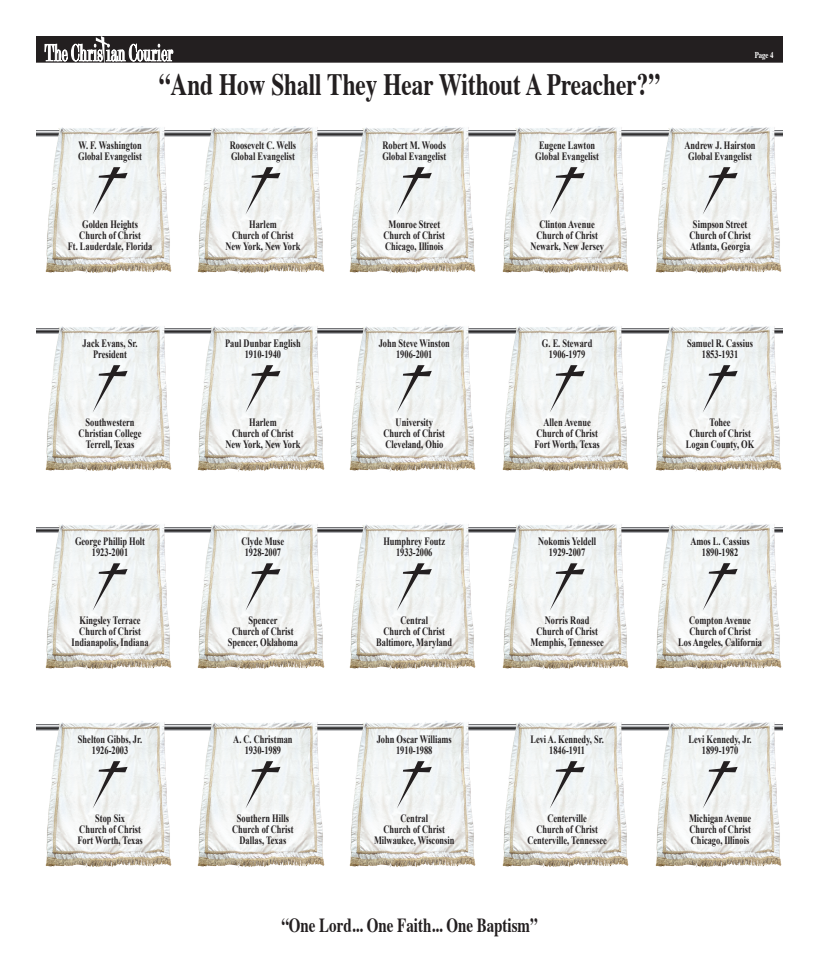
<style>
.page{position:relative;width:819px;height:972px;background:#fff}
.page>*{position:absolute;margin:0;border:0;box-sizing:border-box;transform-origin:0 0}
.t1{font:700 31px "Times";color:#231f20;scale:.75 1}
.t2{font:700 20px "Times";color:#231f20;scale:.75 1}
.t3{font:700 11.2px/11.2px "Times New Roman";color:#231f20;text-align:center;scale:.75 1}
.t4{font:700 9px "Times";color:#fff;scale:.75 1}
</style>
<div class="page">
<svg style="left:36px;top:131px;width:617px;height:5px"></svg>
<div style="left:36px;top:36px;width:746px;height:26px;background:#231f20"></div>
<div style="left:36px;top:36px;width:747px;height:27px;border:1px solid #231f20"></div>
<svg style="left:45px;top:36px;width:128px;height:27px"></svg>
<img style="left:43px;top:126px;width:130px;height:147px">
<svg style="left:93px;top:167px;width:35px;height:47px"></svg>
<img style="left:347px;top:126px;width:130px;height:147px">
<svg style="left:397px;top:167px;width:35px;height:47px"></svg>
<img style="left:196px;top:126px;width:130px;height:147px">
<svg style="left:246px;top:167px;width:34px;height:47px"></svg>
<img style="left:500px;top:126px;width:130px;height:147px">
<svg style="left:550px;top:167px;width:35px;height:47px"></svg>
<img style="left:653px;top:126px;width:130px;height:147px">
<svg style="left:703px;top:167px;width:35px;height:47px"></svg>
<svg style="left:36px;top:725px;width:617px;height:5px"></svg>
<img style="left:43px;top:721px;width:130px;height:146px">
<svg style="left:93px;top:761px;width:35px;height:47px"></svg>
<img style="left:347px;top:721px;width:130px;height:146px">
<svg style="left:397px;top:761px;width:35px;height:47px"></svg>
<img style="left:196px;top:721px;width:130px;height:146px">
<svg style="left:246px;top:761px;width:34px;height:47px"></svg>
<img style="left:500px;top:721px;width:130px;height:146px">
<svg style="left:550px;top:761px;width:35px;height:47px"></svg>
<img style="left:653px;top:721px;width:130px;height:146px">
<svg style="left:703px;top:761px;width:35px;height:47px"></svg>
<svg style="left:36px;top:328px;width:617px;height:6px"></svg>
<img style="left:43px;top:325px;width:130px;height:146px">
<svg style="left:93px;top:365px;width:35px;height:47px"></svg>
<img style="left:347px;top:325px;width:130px;height:146px">
<svg style="left:397px;top:365px;width:35px;height:47px"></svg>
<img style="left:196px;top:325px;width:130px;height:146px">
<svg style="left:246px;top:365px;width:34px;height:47px"></svg>
<img style="left:500px;top:325px;width:130px;height:146px">
<svg style="left:550px;top:365px;width:35px;height:47px"></svg>
<img style="left:653px;top:325px;width:130px;height:146px">
<svg style="left:703px;top:365px;width:35px;height:47px"></svg>
<svg style="left:36px;top:527px;width:617px;height:6px"></svg>
<img style="left:43px;top:523px;width:130px;height:146px">
<svg style="left:93px;top:563px;width:35px;height:48px"></svg>
<img style="left:347px;top:523px;width:130px;height:146px">
<svg style="left:397px;top:563px;width:35px;height:48px"></svg>
<img style="left:196px;top:523px;width:130px;height:146px">
<svg style="left:246px;top:563px;width:34px;height:48px"></svg>
<img style="left:500px;top:523px;width:130px;height:146px">
<svg style="left:550px;top:563px;width:35px;height:48px"></svg>
<img style="left:653px;top:523px;width:130px;height:146px">
<svg style="left:703px;top:563px;width:35px;height:47px"></svg>
<p class="t4" style="left:755px;top:47px;width:27px">Page 4</p>
<h1 class="t1" style="left:159px;top:55px;width:670px">“And How Shall They Hear Without A Preacher?”</h1>
<p class="t3" style="left:78px;top:140px;width:87px;text-align:left">W. F. Washington<br>Global Evangelist</p>
<p class="t3" style="left:230px;top:140px;width:90px;text-align:left">Roosevelt C. Wells<br>Global Evangelist</p>
<p class="t3" style="left:382px;top:140px;width:87px;text-align:left">Robert M. Woods<br>Global Evangelist</p>
<p class="t3" style="left:535px;top:140px;width:87px">Eugene Lawton<br>Global Evangelist</p>
<p class="t3" style="left:685px;top:140px;width:96px">Andrew J. Hairston<br>Global Evangelist</p>
<p class="t3" style="left:68px;top:218px;width:114px">Golden Heights<br>Church of Christ<br>Ft. Lauderdale, Florida</p>
<p class="t3" style="left:225px;top:218px;width:102px">Harlem<br>Church of Christ<br>New York, New York</p>
<p class="t3" style="left:384px;top:218px;width:84px">Monroe Street<br>Church of Christ<br>Chicago, Illinois</p>
<p class="t3" style="left:530px;top:218px;width:100px">Clinton Avenue<br>Church of Christ<br>Newark, New Jersey</p>
<p class="t3" style="left:689px;top:218px;width:84px">Simpson Street<br>Church of Christ<br>Atlanta, Georgia</p>
<p class="t3" style="left:83px;top:338px;width:75px">Jack Evans, Sr.<br>President</p>
<p class="t3" style="left:225px;top:338px;width:102px">Paul Dunbar English<br>1910-1940</p>
<p class="t3" style="left:379px;top:338px;width:96px">John Steve Winston<br>1906-2001</p>
<p class="t3" style="left:542px;top:338px;width:69px">G. E. Steward<br>1906-1979</p>
<p class="t3" style="left:687px;top:338px;width:90px">Samuel R. Cassius<br>1853-1931</p>
<p class="t3" style="left:79px;top:416px;width:85px">Southwestern<br>Christian College<br>Terrell, Texas</p>
<p class="t3" style="left:225px;top:416px;width:102px">Harlem<br>Church of Christ<br>New York, New York</p>
<p class="t3" style="left:384px;top:416px;width:84px">University<br>Church of Christ<br>Cleveland, Ohio</p>
<p class="t3" style="left:534px;top:416px;width:89px">Allen Avenue<br>Church of Christ<br>Fort Worth, Texas</p>
<p class="t3" style="left:686px;top:416px;width:93px">Tohee<br>Church of Christ<br>Logan County, OK</p>
<p class="t3" style="left:75px;top:536px;width:95px">George Phillip Holt<br>1923-2001</p>
<p class="t3" style="left:242px;top:536px;width:58px;text-align:left">Clyde Muse<br>1928-2007</p>
<p class="t3" style="left:383px;top:536px;width:84px">Humphrey Foutz<br>1933-2006</p>
<p class="t3" style="left:538px;top:536px;width:79px">Nokomis Yeldell<br>1929-2007</p>
<p class="t3" style="left:690px;top:536px;width:81px">Amos L. Cassius<br>1890-1982</p>
<p class="t3" style="left:72px;top:614px;width:104px">Kingsley Terrace<br>Church of Christ<br>Indianapolis, Indiana</p>
<p class="t3" style="left:228px;top:614px;width:95px">Spencer<br>Church of Christ<br>Spencer, Oklahoma</p>
<p class="t3" style="left:376px;top:614px;width:103px">Central<br>Church of Christ<br>Baltimore, Maryland</p>
<p class="t3" style="left:531px;top:614px;width:99px">Norris Road<br>Church of Christ<br>Memphis, Tennessee</p>
<p class="t3" style="left:678px;top:614px;width:113px">Compton Avenue<br>Church of Christ<br>Los Angeles, California</p>
<p class="t3" style="left:78px;top:734px;width:87px">Shelton Gibbs, Jr.<br>1926-2003</p>
<p class="t3" style="left:233px;top:734px;width:81px">A. C. Christman<br>1930-1989</p>
<p class="t3" style="left:377px;top:734px;width:102px">John Oscar Williams<br>1910-1988</p>
<p class="t3" style="left:530px;top:734px;width:100px">Levi A. Kennedy, Sr.<br>1846-1911</p>
<p class="t3" style="left:689px;top:734px;width:86px">Levi Kennedy, Jr.<br>1899-1970</p>
<p class="t3" style="left:77px;top:812px;width:89px">Stop Six<br>Church of Christ<br>Fort Worth, Texas</p>
<p class="t3" style="left:232px;top:812px;width:84px">Southern Hills<br>Church of Christ<br>Dallas, Texas</p>
<p class="t3" style="left:374px;top:812px;width:109px">Central<br>Church of Christ<br>Milwaukee, Wisconsin</p>
<p class="t3" style="left:527px;top:812px;width:107px">Centerville<br>Church of Christ<br>Centerville, Tennessee</p>
<p class="t3" style="left:689px;top:812px;width:84px;text-align:justify">Michigan Avenue Church of Christ Chicago, Illinois</p>
<h2 class="t2" style="left:281px;top:906px;width:343px">“One Lord... One Faith... One Baptism”</h2>
</div>
